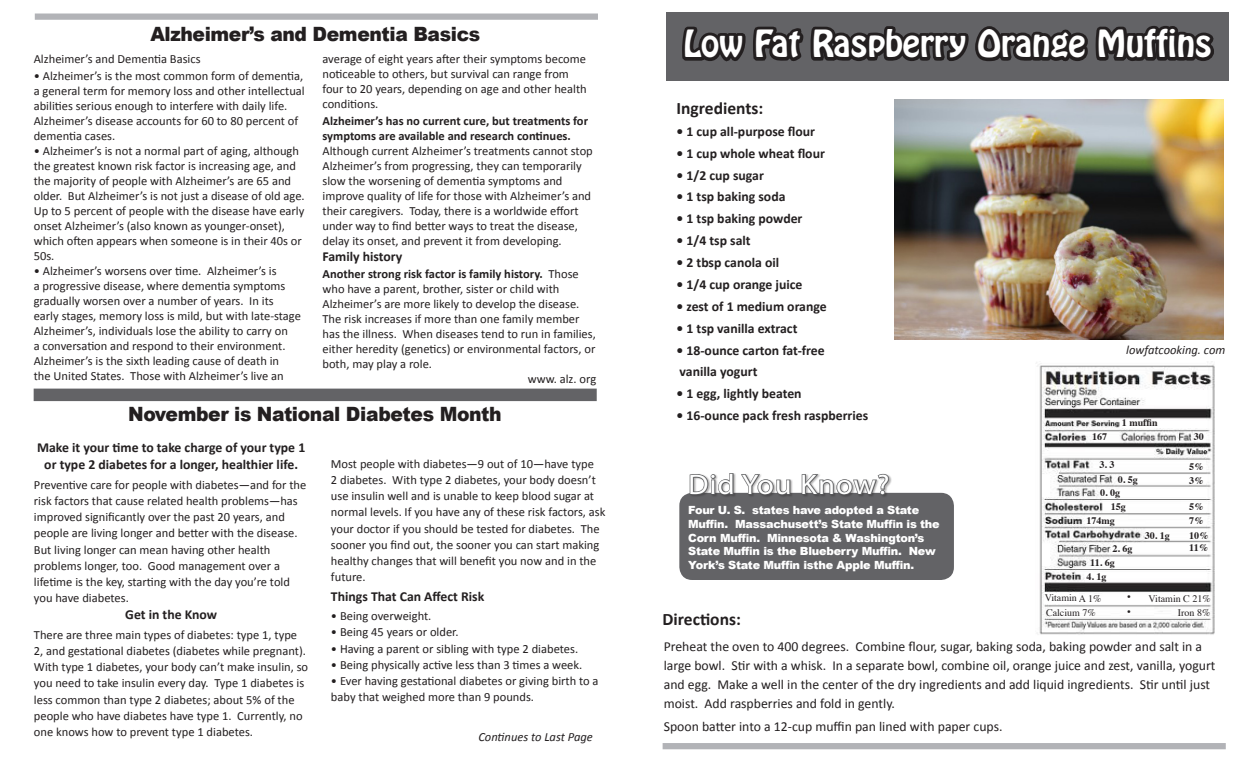
<style>
.page{position:relative;width:1260px;height:765px;background:#fff}
.page>*{position:absolute;margin:0;border:0;box-sizing:border-box;transform-origin:0 0}
.t1{font:41.25px "Hobo DTC";color:#fff}
.t2{font:28.38px "Myriad Pro";letter-spacing:.03em;color:#fff;scale:1.08 1}
.body_copy{font:900 19.75px "Arial";letter-spacing:-.02em;color:#231f20;scale:.95 1}
.body_copy-2{font:700 17.5px "Calibri";color:#231f20}
.body_copy-3{font:700 13.75px/16.2px "Calibri";color:#231f20;text-align:center}
.body_copy-4{font:13.75px/18.8px "Calibri";color:#231f20}
.body_copy-5{font:12.5px/15px "Calibri";color:#231f20}
.t3{font:italic 12.5px "Calibri";color:#231f20}
.t4{font:900 11.25px/13.8px "Arial";letter-spacing:-.02em;color:#fff}
.t5{font:700 10px "Times";color:#231f20}
.t6{font:10px "Times";color:#231f20}
.body_copy-6{font:700 7.5px "Calibri";color:#231f20}
.s1{font-weight:700}
</style>
<div class="page">
<div style="left:35px;top:14px;width:563px;height:6px;background:#b2b3b7"></div>
<div style="left:663px;top:743px;width:563px;height:6px;background:#b2b3b7"></div>
<div style="left:34px;top:389px;width:563px;height:12px;background:#636366"></div>
<div style="left:667px;top:12px;width:562px;height:68px;background:#636366"></div>
<svg style="left:679px;top:26px;width:538px;height:74px"></svg>
<img style="left:894px;top:100px;width:330px;height:239px">
<img style="left:1036px;top:361px;width:179px;height:274px">
<div style="left:1044px;top:593px;width:35px;height:11px;background:#fff"></div>
<div style="left:679px;top:493px;width:275px;height:87px;background:#636366;border-radius:13px"></div>
<div style="left:690px;top:473px;width:202px;height:25px;background:#231f20;opacity:.35"></div>
<svg style="left:689px;top:473px;width:102px;height:23px"></svg>
<svg style="left:801px;top:473px;width:89px;height:25px"></svg>
<p class="body_copy" style="left:150px;top:19px;width:349px">Alzheimer’s and Dementia Basics</p>
<p class="body_copy-5" style="left:34px;top:51px;width:168px">Alzheimer’s and Dementia Basics</p>
<p class="body_copy-5" style="left:34px;top:68px;width:273px">• Alzheimer’s is the most common form of dementia, a general term for memory loss and other intellectual abilities serious enough to interfere with daily life.<br>Alzheimer’s disease accounts for 60 to 80 percent of dementia cases.</p>
<p class="body_copy-5" style="left:34px;top:143px;width:273px">• Alzheimer’s is not a normal part of aging, although the greatest known risk factor is increasing age, and the majority of people with Alzheimer’s are 65 and older. But Alzheimer’s is not just a disease of old age.<br>Up to 5 percent of people with the disease have early onset Alzheimer’s (also known as younger-onset), which often appears when someone is in their 40s or 50s.</p>
<p class="body_copy-5" style="left:34px;top:263px;width:269px">• Alzheimer’s worsens over time. Alzheimer’s is<br>a progressive disease, where dementia symptoms gradually worsen over a number of years. In its early stages, memory loss is mild, but with late-stage Alzheimer’s, individuals lose the ability to carry on<br>a conversation and respond to their environment.<br>Alzheimer’s is the sixth leading cause of death in<br>the United States. Those with Alzheimer’s live an</p>
<p class="body_copy-5" style="left:322px;top:51px;width:266px">average of eight years after their symptoms become noticeable to others, but survival can range from four to 20 years, depending on age and other health conditions.</p>
<p class="body_copy-5" style="left:322px;top:113px;width:272px"><span class="s1">Alzheimer’s has no current cure, but treatments for symptoms are available and research continues.<br></span>Although current Alzheimer’s treatments cannot stop Alzheimer’s from progressing, they can temporarily slow the worsening of dementia symptoms and improve quality of life for those with Alzheimer’s and their caregivers. Today, there is a worldwide effort under way to find better ways to treat the disease, delay its onset, and prevent it from developing.</p>
<p class="body_copy-3" style="left:322px;top:249px;width:81px">Family history</p>
<p class="body_copy-5" style="left:322px;top:266px;width:275px"><span class="s1">Another strong risk factor is family history.</span> Those who have a parent, brother, sister or child with Alzheimer’s are more likely to develop the disease.<br>The risk increases if more than one family member has the illness. When diseases tend to run in families, either heredity (genetics) or environmental factors, or both, may play a role.</p>
<p class="body_copy-5" style="left:528px;top:371px;width:70px">www. alz. org</p>
<p class="body_copy" style="left:128px;top:399px;width:395px">November is National Diabetes Month</p>
<p class="body_copy-3" style="left:37px;top:440px;width:270px">Make it your time to take charge of your type 1 or type 2 diabetes for a longer, healthier life.</p>
<p class="body_copy-5" style="left:34px;top:476px;width:274px;line-height:16.2px">Preventive care for people with diabetes—and for the risk factors that cause related health problems—has improved significantly over the past 20 years, and people are living longer and better with the disease.<br>But living longer can mean having other health problems longer, too. Good management over a lifetime is the key, starting with the day you’re told you have diabetes.</p>
<p class="body_copy-3" style="left:125px;top:606px;width:93px">Get in the Know</p>
<p class="body_copy-5" style="left:34px;top:626px;width:276px;line-height:16.2px">There are three main types of diabetes: type 1, type 2, and gestational diabetes (diabetes while pregnant).<br>With type 1 diabetes, your body can’t make insulin, so you need to take insulin every day. Type 1 diabetes is less common than type 2 diabetes; about 5% of the people who have diabetes have type 1. Currently, no one knows how to prevent type 1 diabetes.</p>
<p class="body_copy-5" style="left:331px;top:455px;width:276px;line-height:16.2px">Most people with diabetes—9 out of 10—have type<br>2 diabetes. With type 2 diabetes, your body doesn’t use insulin well and is unable to keep blood sugar at normal levels. If you have any of these risk factors, ask your doctor if you should be tested for diabetes. The sooner you find out, the sooner you can start making healthy changes that will benefit you now and in the future.</p>
<p class="body_copy-3" style="left:331px;top:589px;width:155px">Things That Can Affect Risk</p>
<p class="body_copy-5" style="left:331px;top:608px;width:102px">• Being overweight.</p>
<p class="body_copy-5" style="left:331px;top:625px;width:129px">• Being 45 years or older.</p>
<p class="body_copy-5" style="left:331px;top:641px;width:249px">• Having a parent or sibling with type 2 diabetes.</p>
<p class="body_copy-5" style="left:331px;top:657px;width:253px">• Being physically active less than 3 times a week.</p>
<p class="body_copy-5" style="left:331px;top:673px;width:269px;line-height:16.2px">• Ever having gestational diabetes or giving birth to a baby that weighed more than 9 pounds.</p>
<p class="t3" style="left:478px;top:728px;width:116px">Continues to Last Page</p>
<p class="t1" style="left:684px;top:20px;width:530px">Low Fat Raspberry Orange Muffins</p>
<p class="body_copy-2" style="left:677px;top:97px;width:88px">Ingredients:</p>
<p class="body_copy-3" style="left:677px;top:123px;width:140px">• 1 cup all-purpose flour</p>
<p class="body_copy-3" style="left:677px;top:145px;width:150px">• 1 cup whole wheat flour</p>
<p class="body_copy-3" style="left:677px;top:167px;width:89px">• 1/2 cup sugar</p>
<p class="body_copy-3" style="left:677px;top:189px;width:111px">• 1 tsp baking soda</p>
<p class="body_copy-3" style="left:677px;top:211px;width:127px">• 1 tsp baking powder</p>
<p class="body_copy-3" style="left:677px;top:232px;width:76px">• 1/4 tsp salt</p>
<p class="body_copy-3" style="left:677px;top:254px;width:104px">• 2 tbsp canola oil</p>
<p class="body_copy-3" style="left:677px;top:276px;width:128px">• 1/4 cup orange juice</p>
<p class="body_copy-3" style="left:677px;top:298px;width:152px">• zest of 1 medium orange</p>
<p class="body_copy-3" style="left:677px;top:320px;width:122px">• 1 tsp vanilla extract</p>
<p class="body_copy-3" style="left:677px;top:342px;width:150px">• 18-ounce carton fat-free</p>
<p class="body_copy-3" style="left:680px;top:364px;width:79px">vanilla yogurt</p>
<p class="body_copy-3" style="left:677px;top:386px;width:127px">• 1 egg, lightly beaten</p>
<p class="body_copy-3" style="left:677px;top:407px;width:193px">• 16-ounce pack fresh raspberries</p>
<p class="t2" style="left:688px;top:467px;width:188px">Did You Know?</p>
<p class="t4" style="left:688px;top:503px;width:253px">Four U. S. states have adopted a State Muffin. Massachusett’s State Muffin is the Corn Muffin. Minnesota &amp; Washington’s State Muffin is the Blueberry Muffin. New York’s State Muffin isthe Apple Muffin.</p>
<p class="body_copy-2" style="left:663px;top:608px;width:80px">Directions:</p>
<p class="t3" style="left:1126px;top:341px;width:101px">lowfatcooking. com</p>
<p class="t5" style="left:1122px;top:413px;width:37px">1 muffin</p>
<p class="t5" style="left:1092px;top:427px;width:16px">167</p>
<p class="t5" style="left:1194px;top:427px;width:11px">30</p>
<p class="t5" style="left:1100px;top:455px;width:16px">3. 3</p>
<p class="t5" style="left:1189px;top:458px;width:16px">5%</p>
<p class="t5" style="left:1189px;top:471px;width:16px">3%</p>
<p class="t5" style="left:1189px;top:497px;width:16px">5%</p>
<p class="t5" style="left:1189px;top:511px;width:16px">7%</p>
<p class="t5" style="left:1189px;top:526px;width:21px">10%</p>
<p class="t5" style="left:1189px;top:538px;width:21px">11%</p>
<p class="t5" style="left:1118px;top:470px;width:21px">0. 5g</p>
<p class="t5" style="left:1100px;top:483px;width:21px">0. 0g</p>
<p class="t5" style="left:1111px;top:497px;width:16px">15g</p>
<p class="t5" style="left:1087px;top:511px;width:30px">174mg</p>
<p class="t5" style="left:1145px;top:526px;width:26px">30. 1g</p>
<p class="t5" style="left:1113px;top:539px;width:21px">2. 6g</p>
<p class="t5" style="left:1090px;top:553px;width:26px">11. 6g</p>
<p class="t5" style="left:1086px;top:567px;width:21px">4. 1g</p>
<p class="t6" style="left:1045px;top:589px;width:58px">Vitamin A 1%</p>
<p class="t6" style="left:1046px;top:603px;width:51px">Calcium 7%</p>
<p class="t6" style="left:1149px;top:589px;width:64px">Vitamin C 21%</p>
<p class="t6" style="left:1178px;top:603px;width:34px">Iron 8%</p>
<p class="body_copy-6" style="left:1127px;top:591px;width:5px">•</p>
<p class="body_copy-6" style="left:1127px;top:607px;width:5px">•</p>
<p class="body_copy-4" style="left:664px;top:638px;width:553px">Preheat the oven to 400 degrees. Combine flour, sugar, baking soda, baking powder and salt in a large bowl. Stir with a whisk. In a separate bowl, combine oil, orange juice and zest, vanilla, yogurt and egg. Make a well in the center of the dry ingredients and add liquid ingredients. Stir until just moist. Add raspberries and fold in gently.</p>
<p class="body_copy-4" style="left:664px;top:718px;width:340px">Spoon batter into a 12-cup muffin pan lined with paper cups.</p>
</div>
